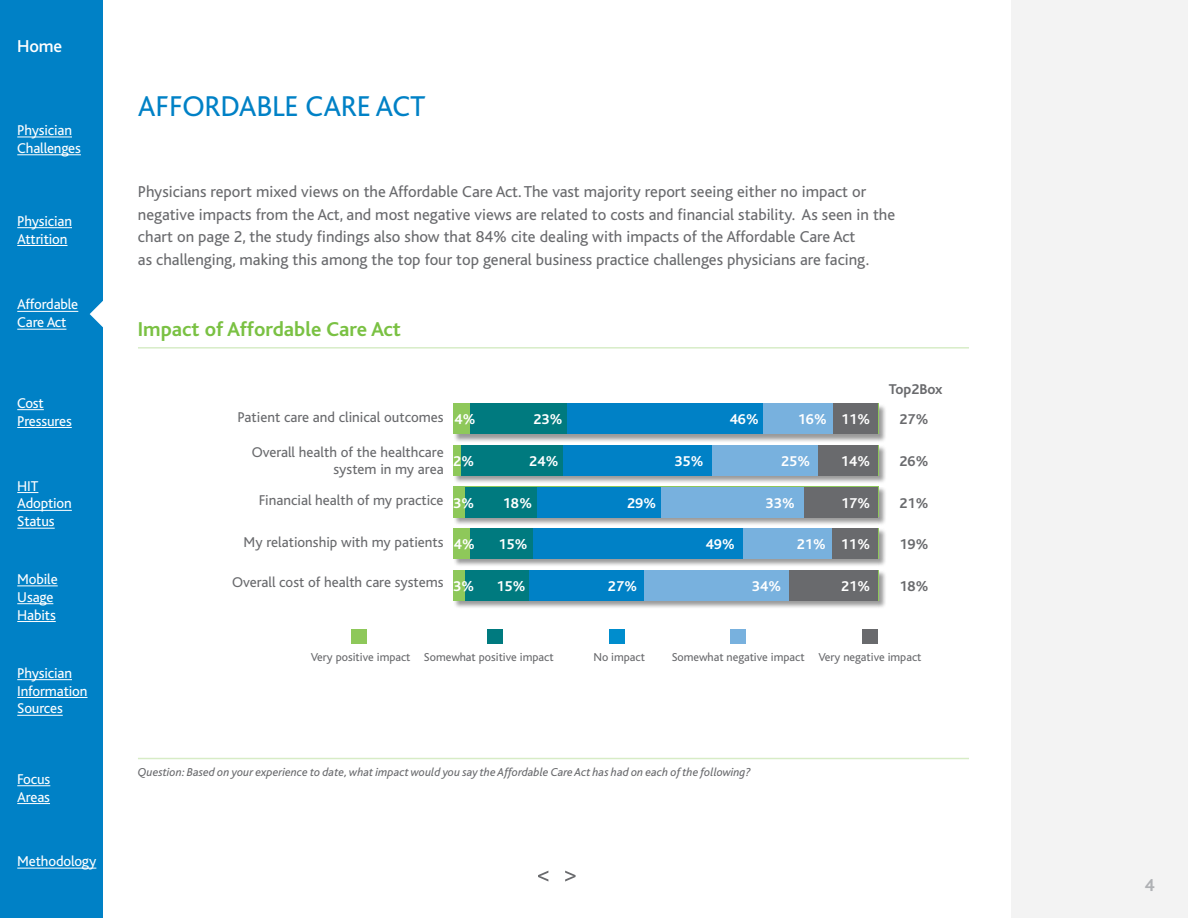
<style>
.page{position:relative;width:1188px;height:918px;background:#fff}
.page>*{position:absolute;margin:0;border:0;box-sizing:border-box;transform-origin:0 0}
.t1{font:30px "Bliss";letter-spacing:-.01em;color:#0081c6}
.t2{font:700 21px "Bliss";color:#7ac143}
.t3{font:500 18px "Bliss";color:#fff}
.t4{font:700 18px "Bliss";color:#afb1b4}
.t5{font:16.5px/22.5px "Bliss";color:#696a6d}
.t6{font:14.85px/16.5px "Bliss";color:#696a6d;text-align:right}
.t7{font:14.85px/17.9px "Bliss";letter-spacing:-.01em;color:#fff}
.t8{font:700 14.85px "Bliss";color:#fff}
.t9{font:700 14.85px "Bliss";color:#696a6d}
.t10{font:italic 12px "Bliss";color:#696a6d}
.t11{font:12px "Bliss";color:#696a6d}
.s1{font-weight:700;color:#fff}
</style>
<div class="page">
<div style="left:453px;top:404px;width:434px;height:39px;background:#000;opacity:.4"></div>
<div style="left:453px;top:445px;width:434px;height:39px;background:#000;opacity:.4"></div>
<div style="left:453px;top:487px;width:434px;height:39px;background:#000;opacity:.4"></div>
<div style="left:453px;top:486px;width:425px;height:31px;background:#78b1de"></div>
<div style="left:453px;top:528px;width:434px;height:39px;background:#000;opacity:.4"></div>
<div style="left:453px;top:570px;width:434px;height:39px;background:#000;opacity:.4"></div>
<div style="left:0;top:0;width:103px;height:918px;background:#0081c6"></div>
<hr style="left:17px;top:311px;width:61px;height:1px;background:#fff">
<hr style="left:17px;top:329px;width:49px;height:1px;background:#fff">
<svg style="left:17px;top:409px;width:27px;height:1px"></svg>
<hr style="left:17px;top:427px;width:55px;height:1px;background:#fff">
<hr style="left:17px;top:679px;width:55px;height:1px;background:#fff">
<hr style="left:17px;top:697px;width:71px;height:1px;background:#fff">
<hr style="left:17px;top:715px;width:46px;height:1px;background:#fff">
<hr style="left:17px;top:586px;width:41px;height:1px;background:#fff">
<hr style="left:17px;top:603px;width:36px;height:1px;background:#fff">
<hr style="left:17px;top:621px;width:39px;height:1px;background:#fff">
<hr style="left:17px;top:785px;width:33px;height:1px;background:#fff">
<hr style="left:17px;top:803px;width:33px;height:1px;background:#fff">
<hr style="left:17px;top:868px;width:79px;height:1px;background:#fff">
<hr style="left:17px;top:227px;width:55px;height:1px;background:#fff">
<hr style="left:17px;top:245px;width:51px;height:1px;background:#fff">
<svg style="left:17px;top:492px;width:21px;height:1px"></svg>
<hr style="left:17px;top:510px;width:55px;height:1px;background:#fff">
<hr style="left:17px;top:528px;width:38px;height:1px;background:#fff">
<hr style="left:17px;top:137px;width:55px;height:1px;background:#fff">
<hr style="left:17px;top:155px;width:64px;height:1px;background:#fff">
<hr style="left:138px;top:758px;width:831px;height:1px;background:#7ac143">
<hr style="left:138px;top:347px;width:831px;height:2px;background:#7ac143">
<div style="left:1011px;top:0;width:177px;height:918px;background:#f3f3f3"></div>
<div style="left:352px;top:630px;width:15px;height:14px;background:#8ec85a"></div>
<div style="left:487px;top:630px;width:16px;height:14px;background:#007a7f"></div>
<div style="left:610px;top:630px;width:15px;height:14px;background:#008dcd"></div>
<div style="left:730px;top:630px;width:16px;height:14px;background:#78b1de"></div>
<div style="left:862px;top:630px;width:16px;height:14px;background:#696a6d"></div>
<svg style="left:90px;top:301px;width:13px;height:26px"></svg>
<div style="left:832px;top:528px;width:46px;height:31px;background:#696a6d"></div>
<div style="left:804px;top:487px;width:74px;height:30px;background:#696a6d"></div>
<div style="left:763px;top:403px;width:70px;height:31px;background:#78b1de"></div>
<div style="left:833px;top:403px;width:45px;height:31px;background:#696a6d"></div>
<div style="left:453px;top:445px;width:8px;height:31px;background:#8ec85a"></div>
<div style="left:461px;top:445px;width:102px;height:31px;background:#007a7f"></div>
<div style="left:563px;top:445px;width:149px;height:31px;background:#0081c6"></div>
<div style="left:712px;top:445px;width:106px;height:31px;background:#78b1de"></div>
<div style="left:818px;top:445px;width:60px;height:31px;background:#696a6d"></div>
<div style="left:453px;top:403px;width:17px;height:31px;background:#8ec85a"></div>
<div style="left:470px;top:403px;width:98px;height:31px;background:#007a7f"></div>
<div style="left:568px;top:403px;width:195px;height:31px;background:#0081c6"></div>
<div style="left:453px;top:528px;width:17px;height:31px;background:#8ec85a"></div>
<div style="left:470px;top:528px;width:64px;height:31px;background:#007a7f"></div>
<div style="left:743px;top:528px;width:89px;height:31px;background:#78b1de"></div>
<div style="left:534px;top:528px;width:209px;height:31px;background:#0081c6"></div>
<div style="left:453px;top:570px;width:13px;height:31px;background:#8ec85a"></div>
<div style="left:466px;top:570px;width:63px;height:31px;background:#007a7f"></div>
<div style="left:789px;top:570px;width:89px;height:31px;background:#696a6d"></div>
<div style="left:644px;top:570px;width:145px;height:31px;background:#78b1de"></div>
<div style="left:529px;top:570px;width:115px;height:31px;background:#0081c6"></div>
<div style="left:453px;top:487px;width:13px;height:30px;background:#8ec85a"></div>
<div style="left:466px;top:487px;width:72px;height:30px;background:#007a7f"></div>
<div style="left:538px;top:487px;width:123px;height:30px;background:#0081c6"></div>
<svg style="left:538px;top:871px;width:38px;height:11px"></svg>
<p class="t3" style="left:17px;top:37px;width:46px">Home</p>
<p class="t7" style="left:17px;top:121px;width:65px">Physician<br>Challenges</p>
<p class="t7" style="left:17px;top:212px;width:56px">Physician<br>Attrition</p>
<p class="t7" style="left:17px;top:296px;width:63px">Affordable<br>Care Act</p>
<p class="t7" style="left:17px;top:394px;width:56px">Cost<br>Pressures</p>
<p class="t7" style="left:17px;top:477px;width:56px">HIT<br>Adoption<br>Status</p>
<p class="t7" style="left:17px;top:570px;width:42px">Mobile<br>Usage<br>Habits</p>
<p class="t7" style="left:17px;top:664px;width:72px">Physician<br>Information<br>Sources</p>
<p class="t7" style="left:17px;top:770px;width:35px">Focus<br>Areas</p>
<p class="t7" style="left:17px;top:853px;width:81px">Methodology</p>
<h1 class="t1" style="left:138px;top:90px;width:272px">Affordable Care Act</h1>
<p class="t5" style="left:138px;top:181px;width:759px">Physicians report mixed views on the Affordable Care Act. The vast majority report seeing either no impact or negative impacts from the Act, and most negative views are related to costs and financial stability. As seen in the chart on page 2, the study findings also show that 84% cite dealing with impacts of the Affordable Care Act<br>as challenging, making this among the top four top general business practice challenges physicians are facing.</p>
<p class="t2" style="left:138px;top:318px;width:265px">Impact of Affordable Care Act</p>
<p class="t9" style="left:889px;top:381px;width:55px">Top2Box</p>
<p class="t6" style="left:238px;top:410px;width:240px">Patient care and clinical outcomes <span class="s1">4%</span></p>
<p class="t8" style="left:534px;top:412px;width:31px">23%</p>
<p class="t8" style="left:730px;top:412px;width:31px">46%</p>
<p class="t8" style="left:798px;top:412px;width:74px">16% 11%</p>
<p class="t9" style="left:899px;top:412px;width:31px">27%</p>
<p class="t6" style="left:252px;top:444px;width:193px">Overall health of the healthcare system in my area</p>
<p class="t8" style="left:453px;top:454px;width:23px">2%</p>
<p class="t8" style="left:529px;top:454px;width:31px">24%</p>
<p class="t8" style="left:675px;top:454px;width:31px">35%</p>
<p class="t8" style="left:781px;top:454px;width:31px">25%</p>
<p class="t8" style="left:841px;top:454px;width:31px">14%</p>
<p class="t9" style="left:899px;top:454px;width:31px">26%</p>
<p class="t6" style="left:259px;top:492px;width:217px">Financial health of my practice <span class="s1">3%</span></p>
<p class="t8" style="left:503px;top:495px;width:31px">18%</p>
<p class="t8" style="left:627px;top:495px;width:31px">29%</p>
<p class="t8" style="left:766px;top:495px;width:31px">33%</p>
<p class="t8" style="left:841px;top:495px;width:31px">17%</p>
<p class="t9" style="left:900px;top:495px;width:31px">21%</p>
<p class="t6" style="left:244px;top:535px;width:233px">My relationship with my patients <span class="s1">4%</span></p>
<p class="t8" style="left:498px;top:537px;width:31px">15%</p>
<p class="t8" style="left:706px;top:537px;width:31px">49%</p>
<p class="t8" style="left:797px;top:537px;width:75px">21% 11%</p>
<p class="t9" style="left:900px;top:537px;width:31px">19%</p>
<p class="t6" style="left:232px;top:575px;width:244px">Overall cost of health care systems <span class="s1">3%</span></p>
<p class="t8" style="left:497px;top:578px;width:31px">15%</p>
<p class="t8" style="left:608px;top:578px;width:31px">27%</p>
<p class="t8" style="left:752px;top:578px;width:31px">34%</p>
<p class="t8" style="left:841px;top:578px;width:31px">21%</p>
<p class="t9" style="left:900px;top:578px;width:31px">18%</p>
<p class="t11" style="left:311px;top:650px;width:244px">Very positive impact Somewhat positive impact</p>
<p class="t11" style="left:593px;top:650px;width:53px">No impact</p>
<p class="t11" style="left:672px;top:650px;width:251px">Somewhat negative impact Very negative impact</p>
<p class="t10" style="left:138px;top:766px;width:614px">Question: Based on your experience to date, what impact would you say the Affordable Care Act has had on each of the following?</p>
<p class="t4" style="left:1145px;top:876px;width:11px">4</p>
</div>
